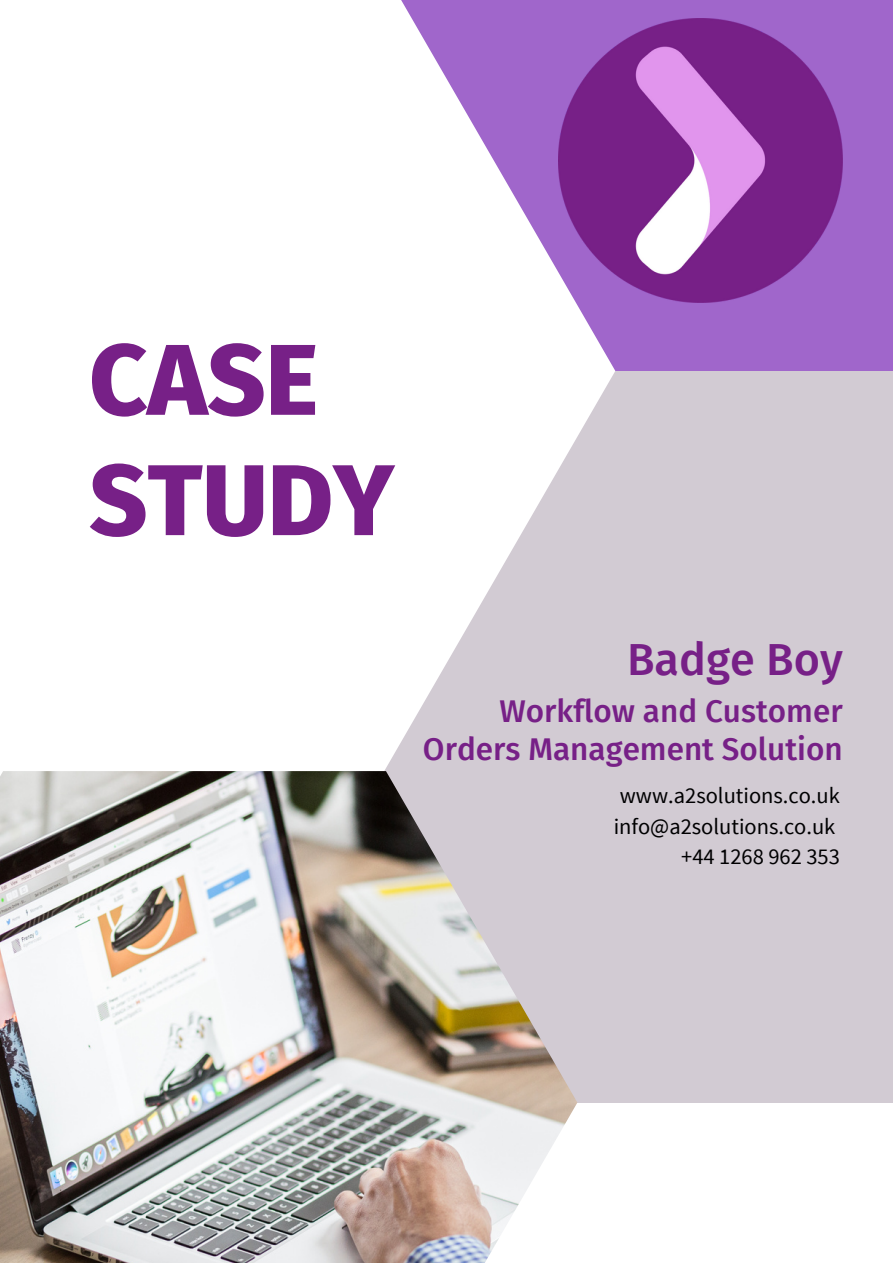
<style>
.page{position:relative;width:893px;height:1264px;background:#fff}
.page>*{position:absolute;margin:0;border:0;box-sizing:border-box;transform-origin:0 0}
.t1{font:800 100.35px/120.3px "Fira Sans";color:#772087}
.t2{font:500 45px "Fira Sans";color:#772087}
.t3{font:500 31.5px/37px "Fira Sans";color:#772087;text-align:right}
.t4{font:22.5px/30.3px "Source Sans Pro";color:#000001}
</style>
<div class="page">
<div style="left:0;top:0;width:892px;height:442px;background:#a066cb"></div>
<div style="left:330px;top:371px;width:562px;height:731px;background:#d2cbd3"></div>
<svg style="left:0;top:0;width:615px;height:771px;fill:#fff"></svg>
<img style="left:0;top:771px;width:577px;height:491px">
<img style="left:558px;top:18px;width:284px;height:285px">
<p class="t1" style="left:89px;top:321px;width:306px">CASE<br>STUDY</p>
<p class="t2" style="left:627px;top:632px;width:217px">Badge Boy</p>
<p class="t3" style="left:423px;top:693px;width:421px">Workflow and Customer<br>Orders Management Solution</p>
<p class="t4" style="left:613px;top:780px;width:228px">www.a2solutions.co.uk info@a2solutions.co.uk</p>
<p class="t4" style="left:681px;top:840px;width:160px">+44 1268 962 353</p>
</div>
